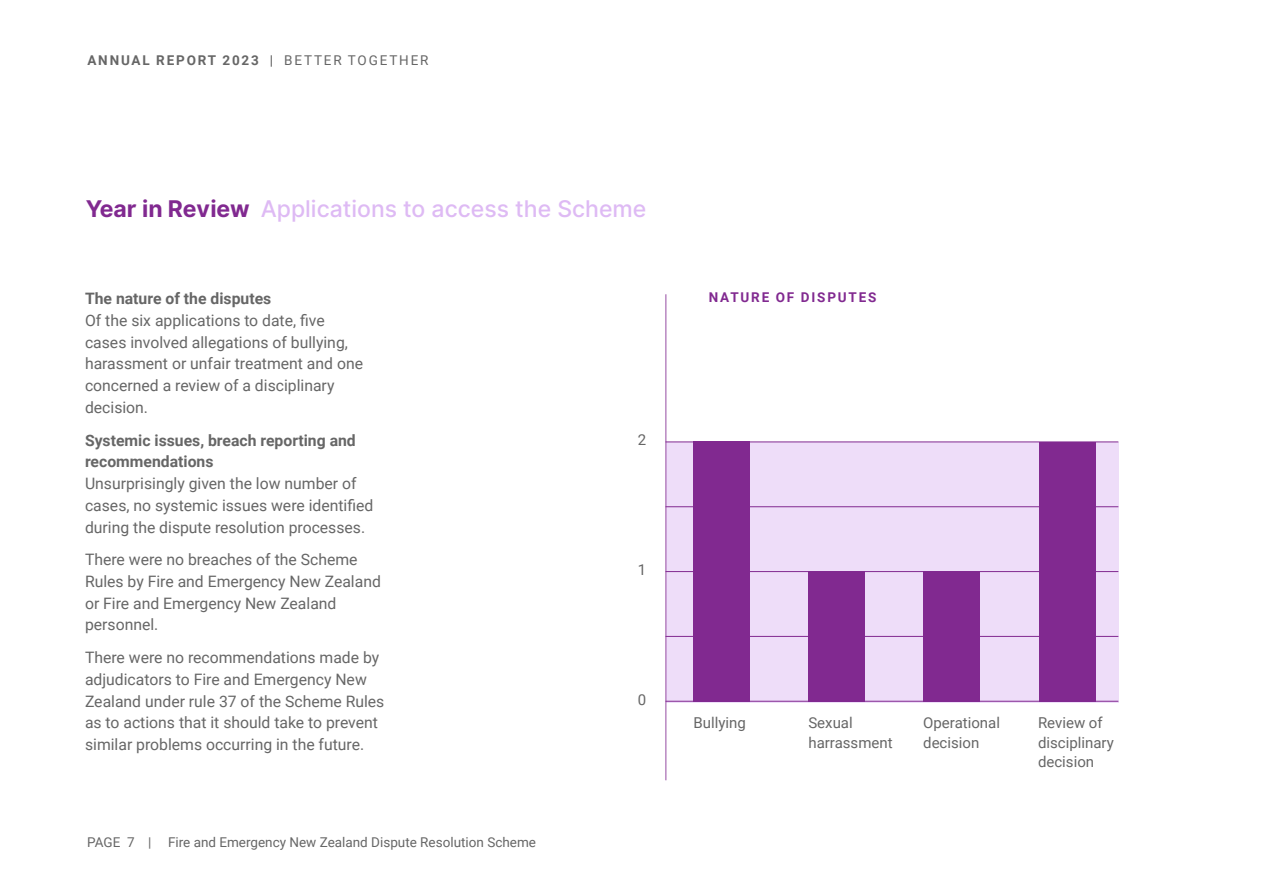
<style>
.page{position:relative;width:1263px;height:893px;background:#fff}
.page>*{position:absolute;margin:0;border:0;box-sizing:border-box;transform-origin:0 0}
.t1{font:500 22.95px "Inter";color:#debaf4}
.t2{font:15.75px/21.8px "Roboto";color:#666}
.t3{font:700 15.75px/21.8px "Roboto";color:#666}
.t4{font:15px/19.5px "Roboto";color:#666}
.t5{font:13.5px "Roboto";color:#666}
.t6{font:700 13.5px "Roboto";letter-spacing:.135em;color:#666}
.t7{font:700 13.5px "Roboto";letter-spacing:.135em;color:#812990}
.s1{font-weight:400}
.s2{font-weight:700;color:#812990}
</style>
<div class="page">
<div style="left:666px;top:442px;width:452px;height:260px;background:#eeddf9"></div>
<hr style="left:665px;top:636px;width:453px;height:1px;background:#812990">
<hr style="left:665px;top:571px;width:453px;height:1px;background:#812990">
<hr style="left:665px;top:506px;width:453px;height:1px;background:#812990">
<hr style="left:665px;top:442px;width:453px;height:1px;background:#812990">
<hr style="left:665px;top:701px;width:453px;height:1px;background:#812990">
<div style="left:693px;top:442px;width:57px;height:260px;background:#812990"></div>
<div style="left:808px;top:571px;width:57px;height:131px;background:#812990"></div>
<div style="left:923px;top:571px;width:56px;height:131px;background:#812990"></div>
<div style="left:1040px;top:442px;width:56px;height:260px;background:#812990"></div>
<hr style="left:665px;top:294px;width:1px;height:486px;background:#812990">
<p class="t6" style="left:87px;top:51px;width:343px">ANNUAL REPORT 2023 | <span class="s1">BETTER TOGETHER</span></p>
<h1 class="t1" style="left:86px;top:192px;width:562px"><span class="s2">Year in Review</span> Applications to access the Scheme</h1>
<p class="t3" style="left:85px;top:287px;width:188px">The nature of the disputes</p>
<p class="t2" style="left:85px;top:309px;width:279px">Of the six applications to date, five cases involved allegations of bullying, harassment or unfair treatment and one concerned a review of a disciplinary decision.</p>
<p class="t3" style="left:85px;top:428px;width:272px">Systemic issues, breach reporting and recommendations</p>
<p class="t2" style="left:85px;top:472px;width:290px">Unsurprisingly given the low number of cases, no systemic issues were identified during the dispute resolution processes.</p>
<p class="t2" style="left:85px;top:548px;width:297px">There were no breaches of the Scheme<br>Rules by Fire and Emergency New Zealand or Fire and Emergency New Zealand personnel.</p>
<p class="t2" style="left:85px;top:646px;width:301px">There were no recommendations made by adjudicators to Fire and Emergency New Zealand under rule 37 of the Scheme Rules as to actions that it should take to prevent similar problems occurring in the future.</p>
<p class="t5" style="left:87px;top:833px;width:450px">PAGE 7 | Fire and Emergency New Zealand Dispute Resolution Scheme</p>
<p class="t4" style="left:638px;top:430px;width:10px">2</p>
<p class="t4" style="left:638px;top:559px;width:10px">1</p>
<p class="t4" style="left:638px;top:689px;width:10px">0</p>
<p class="t7" style="left:709px;top:288px;width:169px">NATURE OF DISPUTES</p>
<p class="t4" style="left:693px;top:712px;width:54px">Bullying</p>
<p class="t4" style="left:808px;top:712px;width:86px">Sexual harrassment</p>
<p class="t4" style="left:923px;top:712px;width:78px">Operational decision</p>
<p class="t4" style="left:1038px;top:712px;width:77px">Review of disciplinary decision</p>
</div>
